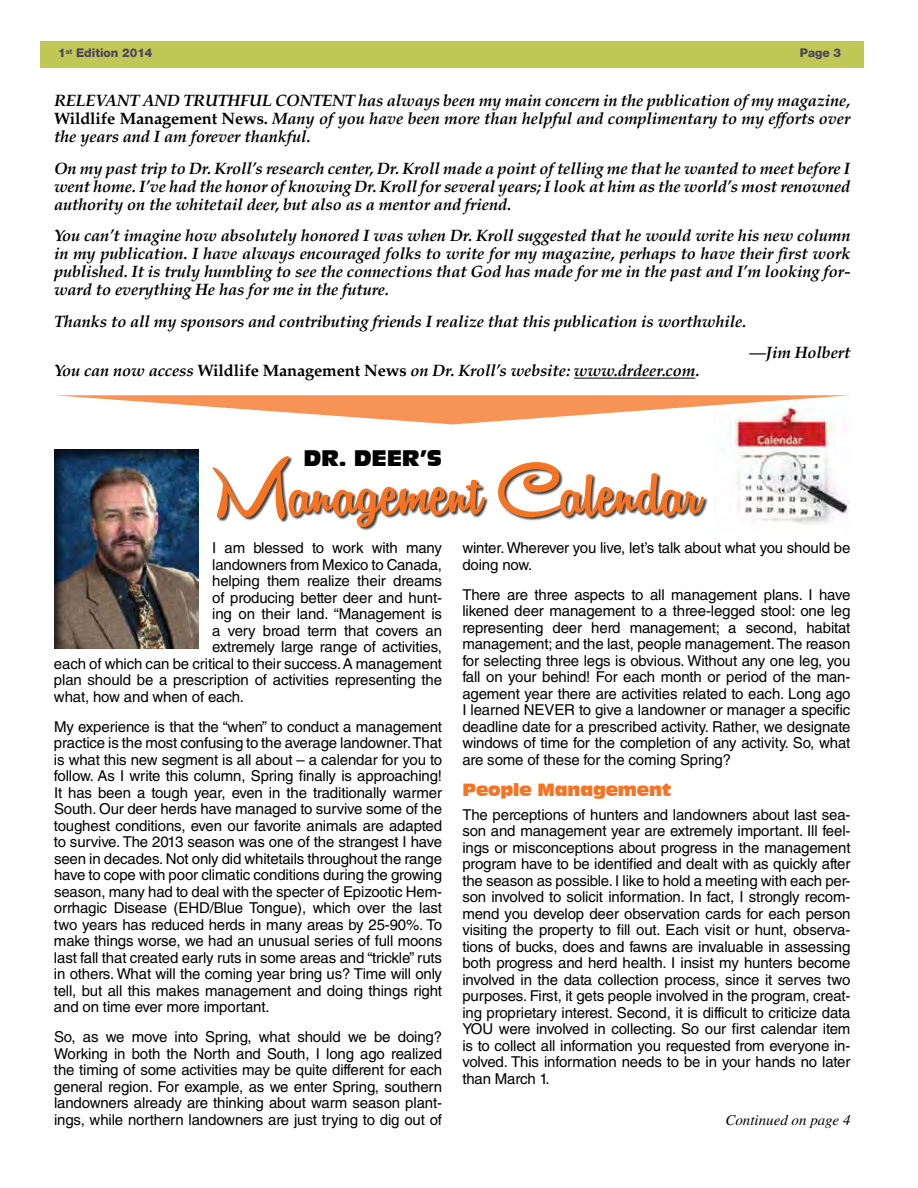
<style>
.page{position:relative;width:918px;height:1188px;background:#fff}
.page>*{position:absolute;margin:0;border:0;box-sizing:border-box;transform-origin:0 0}
.t1{font:84px "Remachine Script Personal Use Only";color:#f47424}
.t2{font:21px "Incised 901 BT Compact";letter-spacing:-.01em;color:#000}
.t3{font:italic 700 16.5px/18px "Palatino LT Std";letter-spacing:-.01em;color:#000;text-align:justify}
.t4{font:16.5px "Incised 901 BT Compact";letter-spacing:-.01em;color:#f47424}
.t5{font:15px/16.5px "Helvetica LT Std";letter-spacing:-.01em;color:#000;text-align:justify}
.t6{font:italic 15px "Times LT Std";color:#000}
.t7{font:800 12px "Helvetica Neue LT Std";color:#4b425f}
.s1{font-style:normal}
</style>
<div class="page">
<div style="left:40px;top:41px;width:824px;height:27px;background:#bfc855"></div>
<img style="left:729px;top:424px;width:121px;height:100px">
<div style="left:213px;top:456px;width:495px;height:75px;background:#000;opacity:.75"></div>
<div style="left:52px;top:448px;width:148px;height:201px;background:#000;opacity:.75"></div>
<hr style="left:574px;top:378px;width:121px;height:1px;background:#000">
<svg style="left:55px;top:395px;width:795px;height:29px"></svg>
<p class="t7" style="left:58px;top:46px;width:96px">1<sup>st</sup> Edition 2014</p>
<p class="t7" style="left:800px;top:46px;width:43px">Page 3</p>
<p class="t3" style="left:54px;top:92px;width:798px">Relevant and tr uthful content has always been my main concern in the publication ofmy magazine, <span class="s1">Wildlife Management News.</span> Many ofyou have been more than helpful and complimentary to my efforts over the years and I am forever thankful.</p>
<p class="t3" style="left:54px;top:160px;width:798px">On my past trip to Dr. Kroll’s research center, Dr. Kroll made a point oftelling me that he wanted to meet before I went home. I’ve had the honor ofknowing Dr. Kroll for several years; I look at him as the world’s most renowned authority on the whitetail deer, but also as a mentor and friend.</p>
<p class="t3" style="left:54px;top:227px;width:798px">You can’t imagine how absolutely honored I was when Dr. Kroll suggested that he would write his new column in my publication. I have always encouraged folks to write for my magazine, perhaps to have their first work published. It is truly humbling to see the connections that God has made for me in the past and I’m looking for&shy;ward to everything He has for me in the future.</p>
<p class="t3" style="left:54px;top:313px;width:694px">Thanks to all my sponsors and contributing friends I realize that this publication is worthwhile.</p>
<p class="t3" style="left:750px;top:344px;width:102px">—Jim Holbert</p>
<p class="t3" style="left:54px;top:362px;width:647px">You can now access <span class="s1">Wildlife Management News</span> on Dr. Kroll’s website: www.drdeer.com.</p>
<h2 class="t2" style="left:304px;top:446px;width:140px">DR. DEER’S</h2>
<h1 class="t1" style="left:212px;top:442px;width:490px">Management Calendar</h1>
<p class="t5" style="left:212px;top:540px;width:231px">I am blessed to work with many</p>
<p class="t5" style="left:212px;top:556px;width:231px">landowners from Mexico to Canada,</p>
<p class="t5" style="left:212px;top:573px;width:231px">helping them realize their dreams</p>
<p class="t5" style="left:212px;top:589px;width:231px">of producing better deer and hunt-</p>
<p class="t5" style="left:212px;top:606px;width:231px">ing on their land. “Management is</p>
<p class="t5" style="left:212px;top:622px;width:231px">a very broad term that covers an</p>
<p class="t5" style="left:212px;top:639px;width:231px">extremely large range of activities,</p>
<p class="t5" style="left:54px;top:655px;width:390px">each of which can be critical to their success. A management</p>
<p class="t5" style="left:54px;top:672px;width:390px">plan should be a prescription of activities representing the</p>
<p class="t5" style="left:54px;top:688px;width:192px">what, how and when of each.</p>
<p class="t5" style="left:54px;top:718px;width:390px">My experience is that the “when” to conduct a management practice is the most confusing to the average landowner. That is what this new segment is all about – a calendar for you to follow. As I write this column, Spring finally is approaching!<br>It has been a tough year, even in the traditionally warmer South. Our deer herds have managed to survive some of the toughest conditions, even our favorite animals are adapted to survive. The 2013 season was one of the strangest I have seen in decades. Not only did whitetails throughout the range have to cope with poor climatic conditions during the growing season, many had to deal with the specter of Epizootic Hem&shy;orrhagic Disease (EH D/Blue Tongue), which over the last two years has reduced herds in many areas by 25-90%. To make things worse, we had an unusual series of full moons last fall that created early ruts in some areas and “trickle” ruts in others. What will the coming year bring us? Time will only tell, but all this makes management and doing things right and on time ever more important.</p>
<p class="t5" style="left:54px;top:1029px;width:390px">So, as we move into Spring, what should we be doing?<br>Working in both the North and South, I long ago realized the timing of some activities may be quite different for each general region. For example, as we enter Spring, southern landowners already are thinking about warm season plant&shy;ings, while northern landowners are just trying to dig out of</p>
<p class="t5" style="left:462px;top:540px;width:390px">winter. Wherever you live, let’s talk about what you should be doing now.</p>
<p class="t5" style="left:462px;top:586px;width:390px">There are three aspects to all management plans. I have likened deer management to a three-legged stool: one leg representing deer herd management; a second, habitat management; and the last, people management. The reason for selecting three legs is obvious. Without any one leg, you fall on your behind! For each month or period of the man&shy;agement year there are activities related to each. Long ago I learned NEVER</p>
<p class="t5" style="left:462px;top:702px;width:390px;text-indent:117px">to give a landowner or manager a specific deadline date for a prescribed activity. Rather, we designate windows of time for the completion of any activity. So, what are some of these for the coming Spring?</p>
<p class="t4" style="left:462px;top:780px;width:211px">People Management</p>
<p class="t5" style="left:462px;top:806px;width:390px">The perceptions of hunters and landowners about last sea&shy;son and management year are extremely important. I ll feel&shy;ings or misconceptions about progress in the management program have to be identified and dealt with as quickly after the season as possible. I like to hold a meeting with each per&shy;son involved to solicit information. I n fact, I strongly recom&shy;mend you develop deer observation cards for each person visiting the property to fill out. Each visit or hunt, observa&shy;tions of bucks, does and fawns are invaluable in assessing both progress and herd health. I insist my hunters become involved in the data collection process, since it serves two purposes. First, it gets people involved in the program, creat&shy;ing proprietary interest. Second, it is difficult to criticize data YOU</p>
<p class="t5" style="left:462px;top:1021px;width:390px;text-indent:37px">were involved in collecting. So our first calendar item is to collect all information you requested from everyone in&shy;volved. This information needs to be in your hands no later than March 1.</p>
<p class="t6" style="left:725px;top:1112px;width:127px">Continued on page 4</p>
</div>
